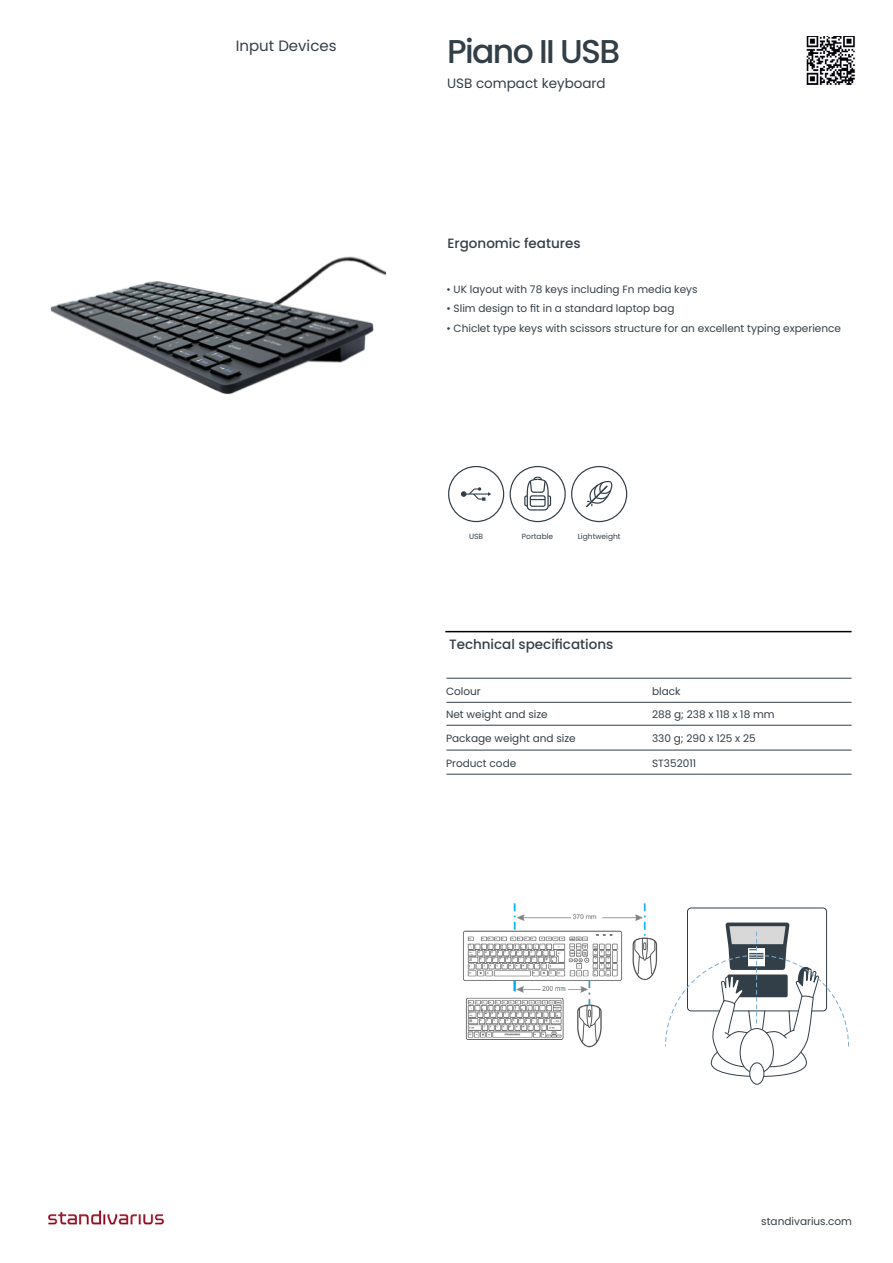
<style>
.page{position:relative;width:893px;height:1263px;background:#fff}
.page>*{position:absolute;margin:0;border:0;box-sizing:border-box;transform-origin:0 0}
.t1{font:500 33px "Poppins";letter-spacing:-.05em;color:#333f48}
.t2{font:15px "Poppins";color:#333f48}
.t3{font:500 13.5px "Poppins";color:#333f48}
.t4{font:13.5px "Poppins";color:#333f48}
.t5{font:10.5px "Poppins";color:#333f48}
.t6{font:7.5px "Poppins";color:#333f48}
</style>
<div class="page">
<svg style="left:448px;top:466px;width:56px;height:56px"></svg>
<hr style="left:445px;top:631px;width:407px;height:1px;background:#000">
<svg style="left:510px;top:466px;width:117px;height:56px"></svg>
<hr style="left:446px;top:678px;width:406px;height:1px;background:#333f48">
<hr style="left:446px;top:750px;width:406px;height:1px;background:#333f48">
<hr style="left:446px;top:774px;width:406px;height:1px;background:#333f48">
<hr style="left:446px;top:725px;width:406px;height:1px;background:#333f48">
<hr style="left:446px;top:702px;width:406px;height:1px;background:#333f48">
<img style="left:50px;top:256px;width:336px;height:139px">
<img style="left:806px;top:36px;width:50px;height:49px">
<svg style="left:687px;top:907px;width:141px;height:178px"></svg>
<div style="left:749px;top:1062px;width:15px;height:23px;border:1px solid #333f48;border-radius:50%"></div>
<svg style="left:665px;top:920px;width:184px;height:164px"></svg>
<img style="left:463px;top:903px;width:195px;height:145px">
<img style="left:49px;top:1210px;width:115px;height:15px">
<h2 class="t2" style="left:236px;top:37px;width:102px">Input Devices</h2>
<h1 class="t1" style="left:447px;top:33px;width:175px">Piano II USB</h1>
<p class="t4" style="left:447px;top:75px;width:160px">USB compact keyboard</p>
<p class="t3" style="left:448px;top:235px;width:135px">Ergonomic features</p>
<p class="t5" style="left:446px;top:283px;width:253px">• UK layout with 78 keys including Fn media keys</p>
<p class="t5" style="left:446px;top:302px;width:229px">• Slim design to fit in a standard laptop bag</p>
<p class="t5" style="left:446px;top:322px;width:396px">• Chiclet type keys with scissors structure for an excellent typing experience</p>
<p class="t6" style="left:469px;top:532px;width:16px">USB</p>
<p class="t6" style="left:522px;top:532px;width:33px">Portable</p>
<p class="t6" style="left:578px;top:532px;width:44px">Lightweight</p>
<p class="t3" style="left:449px;top:636px;width:166px">Technical specifications</p>
<p class="t5" style="left:446px;top:685px;width:36px">Colour</p>
<p class="t5" style="left:652px;top:685px;width:30px">black</p>
<p class="t5" style="left:652px;top:709px;width:124px">288 g; 238 x 118 x 18 mm</p>
<p class="t5" style="left:652px;top:732px;width:105px">330 g; 290 x 125 x 25</p>
<p class="t5" style="left:652px;top:757px;width:45px">ST352011</p>
<p class="t5" style="left:446px;top:709px;width:103px">Net weight and size</p>
<p class="t5" style="left:446px;top:732px;width:131px">Package weight and size</p>
<p class="t5" style="left:446px;top:757px;width:72px">Product code</p>
<p class="t5" style="left:761px;top:1215px;width:92px">standivarius.com</p>
</div>
